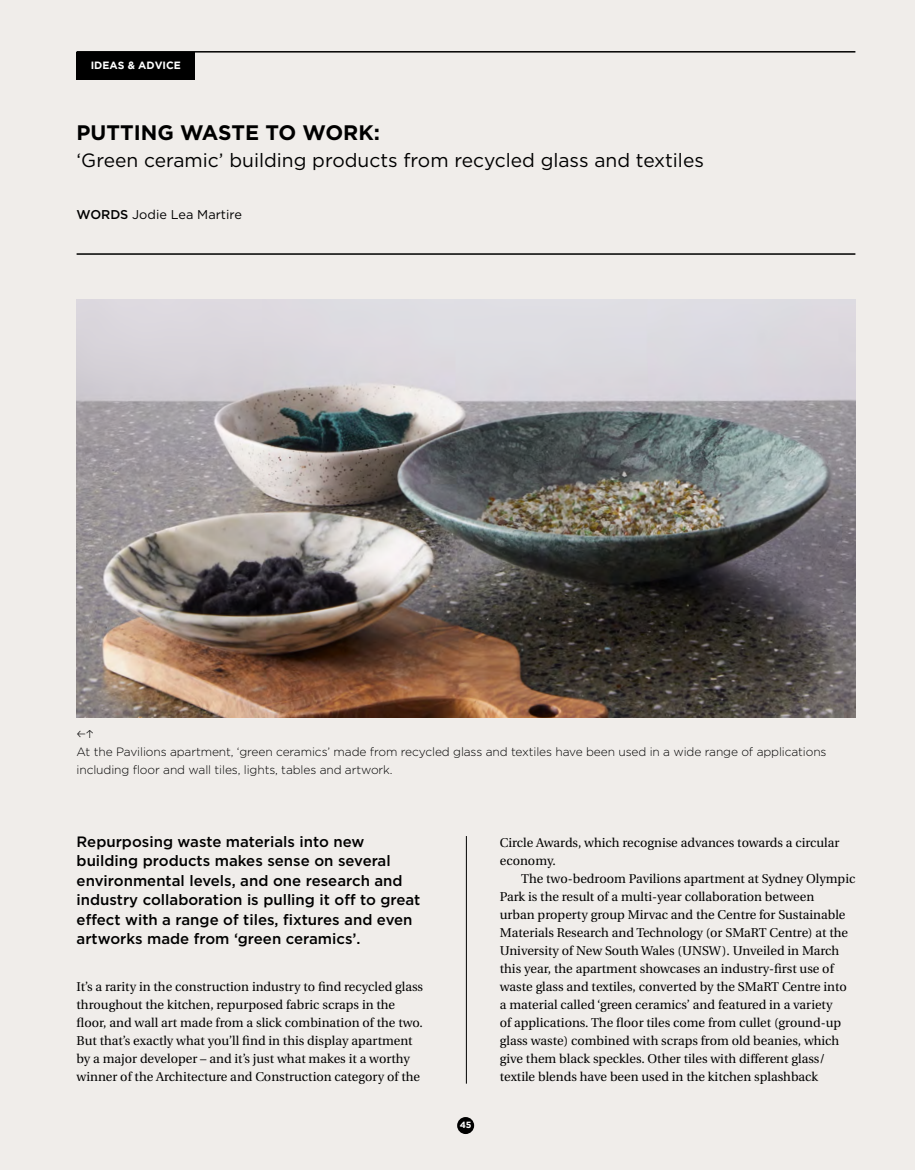
<style>
.page{position:relative;width:915px;height:1170px;background:#fff}
.page>*{position:absolute;margin:0;border:0;box-sizing:border-box;transform-origin:0 0}
.t1{font:700 21px "Gotham";color:#000}
.t2{font:19.2px "Gotham";color:#000}
.t3{font:500 15px/19.5px "Gotham";color:#000}
.t4{font:12.75px/18px "Heuristica";color:#000}
.t5{font:12.75px "Gotham";color:#000}
.t6{font:300 12px/18px "Gotham";letter-spacing:-.01em;color:#000}
.t7{font:700 10.5px "Gotham";color:#fff}
.t8{font:700 9px "Gotham";color:#fff}
.s1{font-weight:500}
</style>
<div class="page">
<div style="left:0;top:0;width:914px;height:1169px;background:#f0edea"></div>
<div style="left:457px;top:1116px;width:17px;height:17px;background:#000;border-radius:50%"></div>
<div style="left:77px;top:52px;width:118px;height:27px;background:#000"></div>
<hr style="left:77px;top:51px;width:778px;height:2px;background:#000">
<hr style="left:77px;top:253px;width:778px;height:2px;background:#000">
<hr style="left:466px;top:836px;width:1px;height:247px;background:#000">
<img style="left:77px;top:299px;width:778px;height:418px">
<p class="t7" style="left:91px;top:59px;width:92px">IDEAS &amp; ADVICE</p>
<h1 class="t1" style="left:77px;top:120px;width:305px">PUTTING WASTE TO WORK:</h1>
<h2 class="t2" style="left:77px;top:148px;width:628px">‘Green ceramic’ building products from recycled glass and textiles</h2>
<p class="t5" style="left:77px;top:206px;width:167px"><span class="s1">WORDS</span> Jodie Lea Martire</p>
<p class="t6" style="left:77px;top:742px;width:751px">At the Pavilions apartment, ‘green ceramics’ made from recycled glass and textiles have been used in a wide range of applications including floor and wall tiles, lights, tables and artwork.</p>
<p class="t3" style="left:77px;top:831px;width:345px">Repurposing waste materials into new building products makes sense on several environmental levels, and one research and industry collaboration is pulling it off to great effect with a range of tiles, fixtures and even artworks made from ‘green ceramics’.</p>
<p class="t4" style="left:77px;top:977px;width:348px">It’s a rarity in the construction industry to find recycled glass throughout the kitchen, repurposed fabric scraps in the floor, and wall art made from a slick combination of the two.<br>But that’s exactly what you’ll find in this display apartment by a major developer – and it’s just what makes it a worthy winner of the Architecture and Construction category of the</p>
<p class="t8" style="left:459px;top:1119px;width:13px">45</p>
<p class="t8" style="left:464px;top:1123px;width:13px">45</p>
<p class="t4" style="left:499px;top:833px;width:341px">Circle Awards, which recognise advances towards a circular economy.</p>
<p class="t4" style="left:499px;top:869px;width:357px;text-indent:21px">The two-bedroom Pavilions apartment at Sydney Olympic Park is the result of a multi-year collaboration between<br>urban property group Mirvac and the Centre for Sustainable Materials Research and Technology (or SMaRT Centre) at the University of New South Wales (UNSW). Unveiled in March this year, the apartment showcases an industry-first use of waste glass and textiles, converted by the SMaRT Centre into a material called ‘green ceramics’ and featured in a variety<br>of applications. The floor tiles come from cullet (ground-up glass waste) combined with scraps from old beanies, which give them black speckles. Other tiles with different glass/ textile blends have been used in the kitchen splashback</p>
</div>
